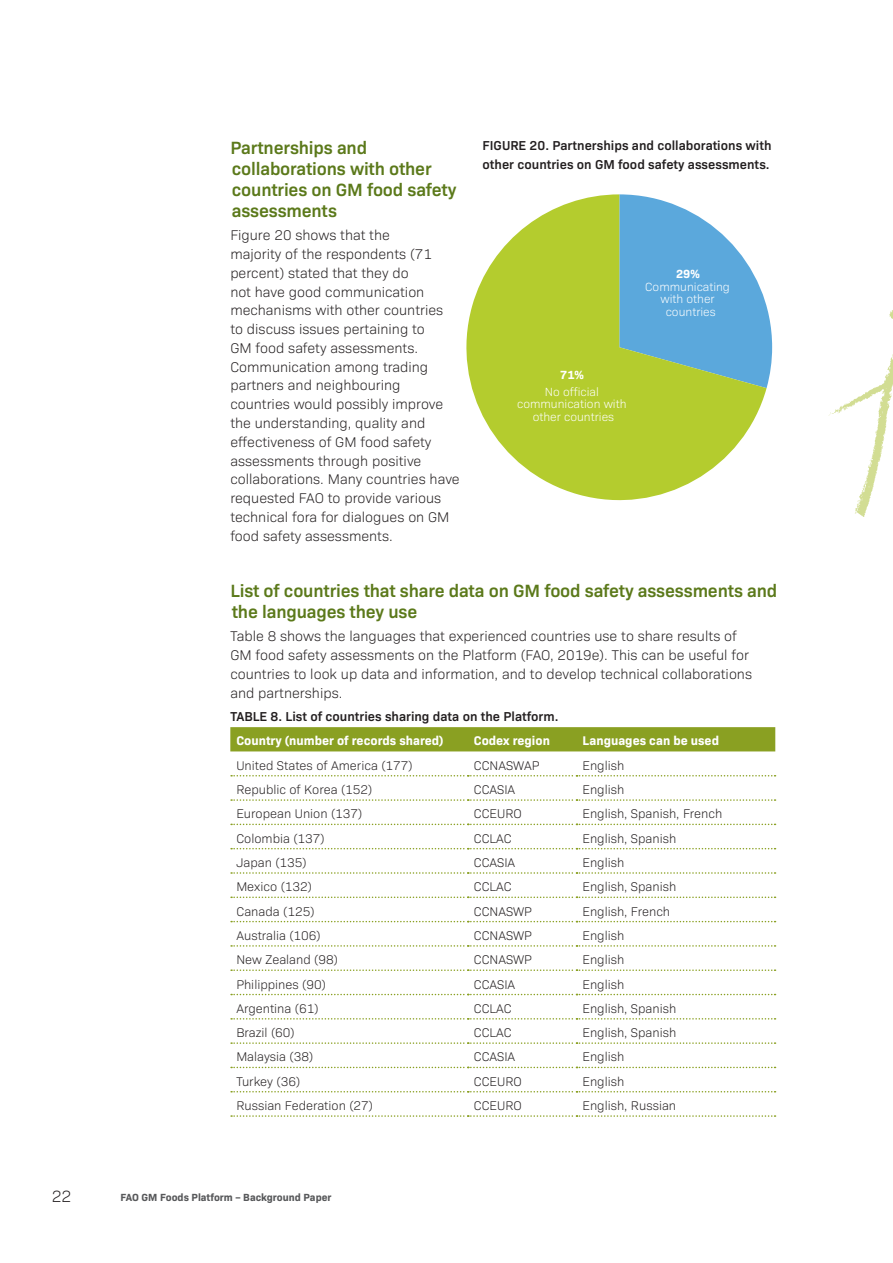
<style>
.page{position:relative;width:893px;height:1263px;background:#fff}
.page>*{position:absolute;margin:0;border:0;box-sizing:border-box;transform-origin:0 0}
.Ahead{font:600 18px/21px "Bio Sans";letter-spacing:-.01em;color:#5b791a}
.t1{font:300 16.5px "Bio Sans";color:#231f20}
.body{font:300 14.25px/18.8px "Bio Sans";color:#231f20}
.FigureTitle{font:600 13.2px/18.8px "Bio Sans";color:#231f20}
.Table_Text{font:300 12.75px "Bio Sans";color:#231f20}
.Table_Head{font:700 12.75px "Bio Sans";color:#fff}
.t2{font:300 12px/12.6px "Bio Sans";color:#fff;text-align:center}
.t3{font:700 12px "Bio Sans";color:#fff}
.t4{font:700 10.5px "Bio Sans";color:#57585a}
</style>
<div class="page">
<svg style="left:828px;top:310px;width:65px;height:207px"></svg>
<svg style="left:767px;top:308px;width:5px;height:78px"></svg>
<svg style="left:466px;top:194px;width:301px;height:307px;fill:#b4cc2e"></svg>
<div style="left:230px;top:727px;width:545px;height:24px;background:#8aa022"></div>
<svg style="left:231px;top:775px;width:544px;height:1px"></svg>
<svg style="left:231px;top:799px;width:544px;height:2px"></svg>
<svg style="left:231px;top:824px;width:544px;height:1px"></svg>
<svg style="left:231px;top:848px;width:544px;height:1px"></svg>
<svg style="left:231px;top:872px;width:544px;height:2px"></svg>
<svg style="left:231px;top:896px;width:544px;height:2px"></svg>
<svg style="left:231px;top:921px;width:544px;height:1px"></svg>
<svg style="left:231px;top:945px;width:544px;height:2px"></svg>
<svg style="left:231px;top:969px;width:544px;height:2px"></svg>
<svg style="left:231px;top:994px;width:544px;height:1px"></svg>
<svg style="left:231px;top:1018px;width:544px;height:1px"></svg>
<svg style="left:231px;top:1042px;width:544px;height:2px"></svg>
<svg style="left:231px;top:1067px;width:544px;height:1px"></svg>
<svg style="left:231px;top:1091px;width:544px;height:1px"></svg>
<svg style="left:231px;top:1115px;width:544px;height:2px"></svg>
<p class="Ahead" style="left:230px;top:136px;width:228px">Partnerships and collaborations with other countries on GM food safety assessments</p>
<p class="body" style="left:230px;top:225px;width:231px">Figure 20 shows that the<br>majority of the respondents (71 percent) stated that they do<br>not have good communication mechanisms with other countries<br>to discuss issues pertaining to<br>GM food safety assessments.<br>Communication among trading partners and neighbouring countries would possibly improve the understanding, quality and effectiveness of GM food safety assessments through positive collaborations. Many countries have requested FAO to provide various technical fora for dialogues on GM food safety assessments.</p>
<p class="FigureTitle" style="left:483px;top:135px;width:290px">FIGURE 20. Partnerships and collaborations with other countries on GM food safety assessments.</p>
<p class="t3" style="left:676px;top:265px;width:25px">29%</p>
<p class="t2" style="left:645px;top:279px;width:86px">Communicating with other countries</p>
<p class="t3" style="left:560px;top:365px;width:25px">71%</p>
<p class="t2" style="left:517px;top:384px;width:111px">No official communication with other countries</p>
<p class="Ahead" style="left:230px;top:579px;width:548px">List of countries that share data on GM food safety assessments and the languages they use</p>
<p class="body" style="left:230px;top:626px;width:523px">Table 8 shows the languages that experienced countries use to share results of GM food safety assessments on the Platform (FAO, 2019e). This can be useful for countries to look up data and information, and to develop technical collaborations and partnerships.</p>
<p class="FigureTitle" style="left:230px;top:706px;width:330px">TABLE 8. List of countries sharing data on the Platform.</p>
<p class="Table_Head" style="left:236px;top:731px;width:209px">Country (number of records shared)</p>
<p class="Table_Head" style="left:474px;top:731px;width:78px">Codex region</p>
<p class="Table_Head" style="left:582px;top:731px;width:138px">Languages can be used</p>
<p class="Table_Text" style="left:236px;top:756px;width:178px">United States of America (177)</p>
<p class="Table_Text" style="left:474px;top:756px;width:67px">CCNASWAP</p>
<p class="Table_Text" style="left:582px;top:756px;width:43px">English</p>
<p class="Table_Text" style="left:236px;top:780px;width:138px">Republic of Korea (152)</p>
<p class="Table_Text" style="left:474px;top:780px;width:43px">CCASIA</p>
<p class="Table_Text" style="left:582px;top:780px;width:43px">English</p>
<p class="Table_Text" style="left:236px;top:805px;width:128px">European Union (137)</p>
<p class="Table_Text" style="left:474px;top:805px;width:49px">CCEURO</p>
<p class="Table_Text" style="left:582px;top:805px;width:141px">English, Spanish, French</p>
<p class="Table_Text" style="left:236px;top:829px;width:90px">Colombia (137)</p>
<p class="Table_Text" style="left:474px;top:829px;width:39px">CCLAC</p>
<p class="Table_Text" style="left:582px;top:829px;width:95px">English, Spanish</p>
<p class="Table_Text" style="left:236px;top:853px;width:72px">Japan (135)</p>
<p class="Table_Text" style="left:474px;top:853px;width:43px">CCASIA</p>
<p class="Table_Text" style="left:582px;top:853px;width:43px">English</p>
<p class="Table_Text" style="left:236px;top:878px;width:77px">Mexico (132)</p>
<p class="Table_Text" style="left:474px;top:878px;width:39px">CCLAC</p>
<p class="Table_Text" style="left:582px;top:878px;width:95px">English, Spanish</p>
<p class="Table_Text" style="left:236px;top:902px;width:80px">Canada (125)</p>
<p class="Table_Text" style="left:474px;top:902px;width:60px">CCNASWP</p>
<p class="Table_Text" style="left:582px;top:902px;width:89px">English, French</p>
<p class="Table_Text" style="left:236px;top:926px;width:86px">Australia (106)</p>
<p class="Table_Text" style="left:474px;top:926px;width:60px">CCNASWP</p>
<p class="Table_Text" style="left:582px;top:926px;width:43px">English</p>
<p class="Table_Text" style="left:236px;top:950px;width:103px">New Zealand (98)</p>
<p class="Table_Text" style="left:474px;top:950px;width:60px">CCNASWP</p>
<p class="Table_Text" style="left:582px;top:950px;width:43px">English</p>
<p class="Table_Text" style="left:236px;top:975px;width:91px">Philippines (90)</p>
<p class="Table_Text" style="left:474px;top:975px;width:43px">CCASIA</p>
<p class="Table_Text" style="left:582px;top:975px;width:43px">English</p>
<p class="Table_Text" style="left:236px;top:999px;width:84px">Argentina (61)</p>
<p class="Table_Text" style="left:474px;top:999px;width:39px">CCLAC</p>
<p class="Table_Text" style="left:582px;top:999px;width:95px">English, Spanish</p>
<p class="Table_Text" style="left:236px;top:1023px;width:60px">Brazil (60)</p>
<p class="Table_Text" style="left:474px;top:1023px;width:39px">CCLAC</p>
<p class="Table_Text" style="left:582px;top:1023px;width:95px">English, Spanish</p>
<p class="Table_Text" style="left:236px;top:1048px;width:78px">Malaysia (38)</p>
<p class="Table_Text" style="left:474px;top:1048px;width:43px">CCASIA</p>
<p class="Table_Text" style="left:582px;top:1048px;width:43px">English</p>
<p class="Table_Text" style="left:236px;top:1072px;width:65px">Turkey (36)</p>
<p class="Table_Text" style="left:474px;top:1072px;width:49px">CCEURO</p>
<p class="Table_Text" style="left:582px;top:1072px;width:43px">English</p>
<p class="Table_Text" style="left:236px;top:1096px;width:138px">Russian Federation (27)</p>
<p class="Table_Text" style="left:474px;top:1096px;width:49px">CCEURO</p>
<p class="Table_Text" style="left:582px;top:1096px;width:95px">English, Russian</p>
<p class="t1" style="left:52px;top:1184px;width:21px">22</p>
<p class="t4" style="left:120px;top:1189px;width:213px">FAO GM Foods Platform – Background Paper</p>
</div>
